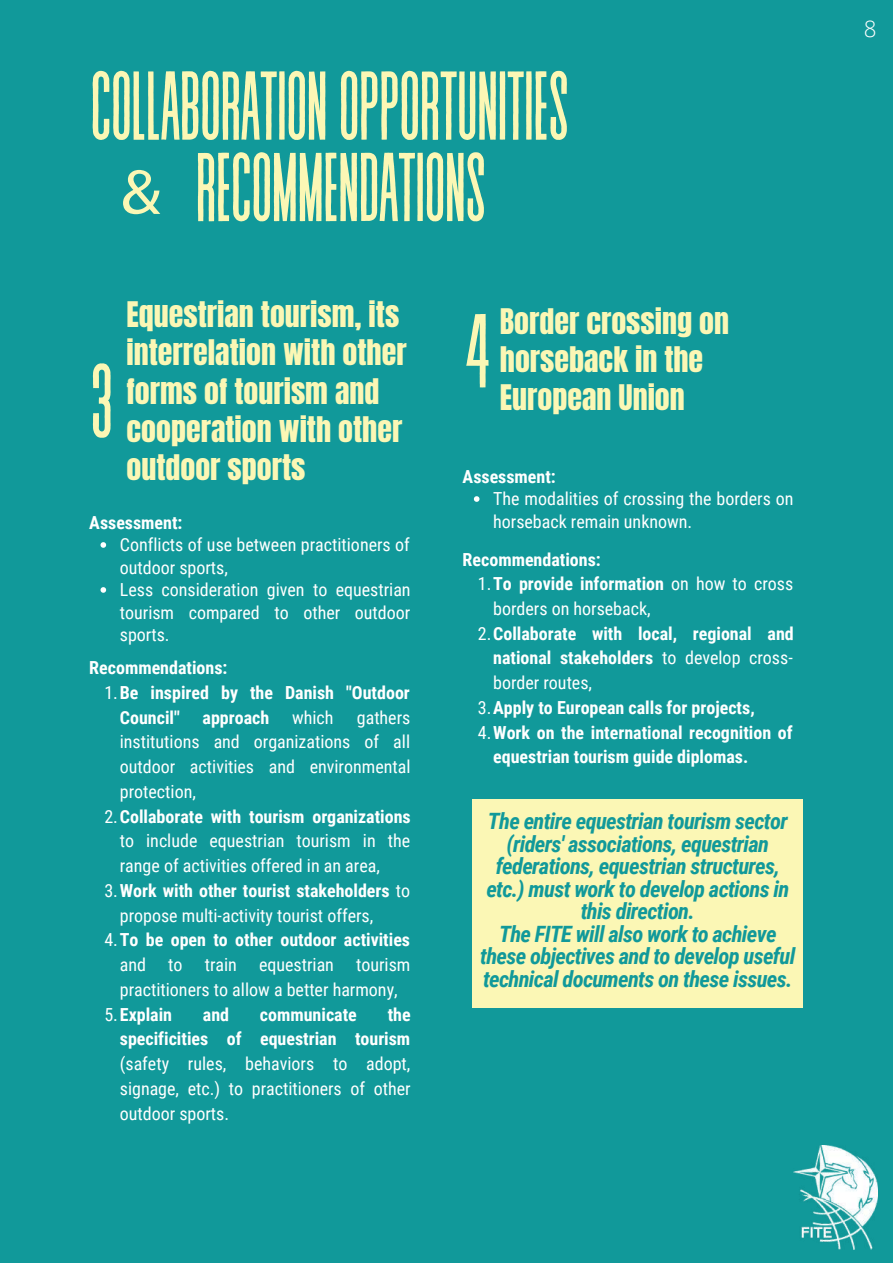
<style>
.page{position:relative;width:893px;height:1264px;background:#fff}
.page>*{position:absolute;margin:0;border:0;box-sizing:border-box;transform-origin:0 0}
.t1{font:104.85px "Revive 80 Tall";color:#fbf7b5}
.t2{font:97.35px/81.4px "Revive 80 Tall";letter-spacing:-.03em;color:#fbf7b5;text-align:center}
.t3{font:30px/38.2px "Anton";color:#fbf7b5}
.t4{font:italic 700 22.5px/22.5px "Roboto Condensed";letter-spacing:-.03em;color:#11999a;text-align:center}
.t5{font:300 22.5px "Open Sans";color:#fff}
.t6{font:18px/22.5px "Roboto Condensed";color:#fff}
.t7{font:700 18px/24.8px "Roboto Condensed";color:#fff}
.s1{font-family:"Public Sans";font-size:60px}
.s2{font-weight:400}
</style>
<div class="page">
<div style="left:0;top:0;width:892px;height:1262px;background:#11999a"></div>
<svg style="left:100px;top:542px;width:6px;height:6px"></svg>
<svg style="left:100px;top:587px;width:6px;height:5px"></svg>
<img style="left:793px;top:1145px;width:84px;height:104px">
<svg style="left:474px;top:496px;width:5px;height:6px"></svg>
<div style="left:472px;top:799px;width:330px;height:208px;background:#fbf7b5"></div>
<h2 class="t2" style="left:89px;top:74px;width:482px">COLLABORATIONOPPORTUNITIES <span class="s1">&amp;</span> RECOMMENDATIONS</h2>
<h3 class="t3" style="left:126px;top:296px;width:281px">Equestrian tourism, its interrelation with other forms of tourism and cooperation with other outdoor sports</h3>
<h3 class="t3" style="left:500px;top:303px;width:230px">Border crossing on horseback in the<br>European Union</h3>
<p class="t6" style="left:493px;top:488px;width:302px">The modalities of crossing the borders on horseback remain unknown.</p>
<h1 class="t1" style="left:462px;top:298px;width:31px">4</h1>
<h1 class="t1" style="left:89px;top:348px;width:26px">3</h1>
<p class="t7" style="left:462px;top:464px;width:95px">Assessment:</p>
<p class="t7" style="left:89px;top:510px;width:95px">Assessment:</p>
<p class="t6" style="left:120px;top:533px;width:292px">Conflicts of use between practitioners of outdoor sports,<br>Less consideration given to equestrian tourism compared to other outdoor sports.</p>
<p class="t7" style="left:89px;top:655px;width:140px">Recommendations:</p>
<p class="t7" style="left:120px;top:680px;width:291px;text-indent:-15px"><span class="s2">1.</span>Be inspired by the Danish "Outdoor<br>Council"</p>
<p class="t7" style="left:202px;top:705px;width:68px">approach</p>
<p class="t6" style="left:292px;top:706px;width:43px">which</p>
<p class="t6" style="left:357px;top:706px;width:55px">gathers</p>
<p class="t6" style="left:120px;top:731px;width:292px">institutions and organizations of all</p>
<p class="t6" style="left:120px;top:755px;width:292px">outdoor activities and environmental</p>
<p class="t6" style="left:120px;top:780px;width:78px">protection,</p>
<p class="t7" style="left:104px;top:804px;width:308px"><span class="s2">2.</span>Collaborate with tourism organizations</p>
<p class="t6" style="left:120px;top:830px;width:292px">to include equestrian tourism in the</p>
<p class="t6" style="left:120px;top:854px;width:261px">range of activities offered in an area,</p>
<p class="t7" style="left:104px;top:878px;width:307px"><span class="s2">3.</span>Work with other tourist stakeholders <span class="s2">to</span></p>
<p class="t6" style="left:120px;top:904px;width:255px">propose multi-activity tourist offers,</p>
<p class="t7" style="left:104px;top:927px;width:307px"><span class="s2">4.</span>To be open to other outdoor activities</p>
<p class="t6" style="left:120px;top:953px;width:292px">and to train equestrian tourism</p>
<p class="t6" style="left:120px;top:978px;width:279px">practitioners to allow a better harmony,</p>
<p class="t7" style="left:104px;top:1002px;width:69px"><span class="s2">5.</span>Explain</p>
<p class="t7" style="left:203px;top:1002px;width:28px">and</p>
<p class="t7" style="left:260px;top:1002px;width:98px">communicate</p>
<p class="t7" style="left:120px;top:1002px;width:292px;text-align:right">the<br>specificities of equestrian tourism</p>
<p class="t6" style="left:120px;top:1051px;width:292px;line-height:24.8px;text-align:justify">(safety rules, behaviors to adopt, signage, etc.) to practitioners of other outdoor sports.</p>
<p class="t7" style="left:462px;top:547px;width:140px">Recommendations:</p>
<p class="t7" style="left:478px;top:571px;width:317px"><span class="s2">1.</span>To provide information <span class="s2">on how to cross</span></p>
<p class="t6" style="left:493px;top:597px;width:159px">borders on horseback,</p>
<p class="t7" style="left:478px;top:621px;width:317px"><span class="s2">2.</span>Collaborate with local, regional and</p>
<p class="t7" style="left:493px;top:646px;width:301px">national stakeholders <span class="s2">to develop cross-</span></p>
<p class="t6" style="left:493px;top:671px;width:100px">border routes,</p>
<p class="t7" style="left:478px;top:695px;width:278px"><span class="s2">3.</span>Apply to European calls for projects,</p>
<p class="t7" style="left:478px;top:720px;width:316px"><span class="s2">4.</span>Work on the international recognition of</p>
<p class="t7" style="left:493px;top:745px;width:256px">equestrian tourism guide diplomas.</p>
<p class="t4" style="left:480px;top:810px;width:316px">The entire equestrian tourism sector (riders' associations, equestrian federations, equestrian structures, etc.) must work to develop actions in this direction.<br>The FITE will also work to achieve these objectives and to develop useful technical documents on these issues.</p>
<p class="t5" style="left:863px;top:13px;width:14px">8</p>
</div>
